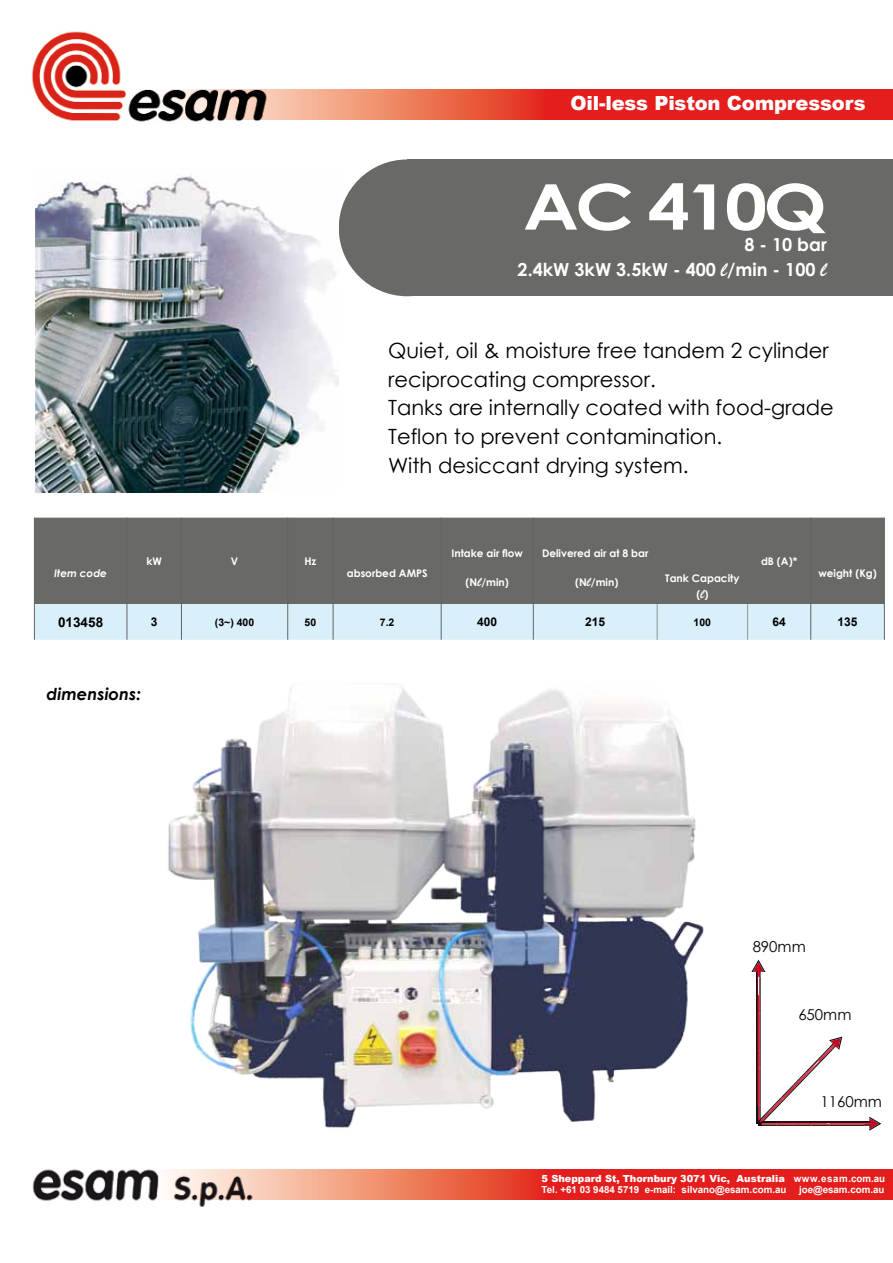
<style>
.page{position:relative;width:893px;height:1263px;background:#fff}
.page>*{position:absolute;margin:0;border:0;box-sizing:border-box;transform-origin:0 0}
.t1{font:700 63px "Century Gothic";letter-spacing:-.05em;color:#fff;scale:1.2 1}
.t2{font:21px/28.7px "Century Gothic";color:#000}
.t3{font:900 19.5px "Arial";letter-spacing:-.01em;color:#fff}
.t4{font:700 18px/25.2px "Century Gothic";color:#fff;text-align:right}
.t5{font:italic 700 16.5px "Century Gothic";color:#000}
.t6{font:15px "Century Gothic";color:#000}
.t7{font:700 13.5px "Arial";color:#000}
.t8{font:700 12px "Arial";color:#000}
.t9{font:700 10.5px/16.2px "Century Gothic";color:#fff;text-align:center}
.t10{font:700 10.5px "Arial";color:#000}
.t11{font:italic 700 10.5px "Century Gothic";color:#fff}
.t12{font:900 9.75px/11.7px "Arial";color:#fff}
.t13{font:700 9.75px/11.7px "Arial";letter-spacing:.06em;color:#fff;text-align:center}
.s1{font-family:"Brush Script Std";font-weight:400;font-size:21px}
.s2{font-family:"Brush Script Std";font-weight:400;font-size:13.5px}
.s3{font-weight:700}
.s4{font-style:inherit}
</style>
<div class="page">
<div style="left:339px;top:159px;width:137px;height:137px;background:#696965;border-radius:50%"></div>
<div style="left:407px;top:159px;width:486px;height:137px;background:#696965"></div>
<svg style="left:269px;top:90px;width:624px;height:29px;background:#e7483b"></svg>
<img style="left:31px;top:31px;width:238px;height:91px">
<svg style="left:259px;top:1170px;width:634px;height:29px;background:#e84a3d"></svg>
<img style="left:32px;top:1169px;width:227px;height:38px">
<div style="left:35px;top:518px;width:849px;height:86px;background:#696965"></div>
<div style="left:35px;top:604px;width:849px;height:36px;background:#d9eff9"></div>
<div style="left:657px;top:604px;width:90px;height:36px;background:#d9eff9"></div>
<hr style="left:657px;top:604px;width:1px;height:36px;background:#9c9e9f">
<hr style="left:747px;top:604px;width:1px;height:36px;background:#9c9e9f">
<hr style="left:34px;top:518px;width:1px;height:86px;background:#636362">
<hr style="left:127px;top:518px;width:1px;height:86px;background:#636362">
<hr style="left:181px;top:518px;width:1px;height:86px;background:#636362">
<hr style="left:287px;top:518px;width:1px;height:86px;background:#636362">
<hr style="left:333px;top:518px;width:1px;height:86px;background:#636362">
<hr style="left:441px;top:518px;width:1px;height:86px;background:#636362">
<hr style="left:533px;top:518px;width:1px;height:86px;background:#636362">
<hr style="left:810px;top:518px;width:1px;height:86px;background:#636362">
<hr style="left:884px;top:518px;width:1px;height:86px;background:#636362">
<hr style="left:34px;top:604px;width:1px;height:36px;background:#636362">
<hr style="left:127px;top:604px;width:1px;height:36px;background:#636362">
<hr style="left:181px;top:604px;width:1px;height:36px;background:#636362">
<hr style="left:287px;top:604px;width:1px;height:36px;background:#636362">
<hr style="left:333px;top:604px;width:1px;height:36px;background:#636362">
<hr style="left:441px;top:604px;width:1px;height:36px;background:#636362">
<hr style="left:533px;top:604px;width:1px;height:36px;background:#636362">
<hr style="left:810px;top:604px;width:1px;height:36px;background:#636362">
<hr style="left:884px;top:604px;width:1px;height:36px;background:#636362">
<img style="left:35px;top:175px;width:304px;height:318px">
<svg style="left:758px;top:959px;width:123px;height:172px"></svg>
<img style="left:168px;top:683px;width:590px;height:445px">
<p class="t3" style="left:570px;top:89px;width:297px">Oil-less Piston Compressors</p>
<h1 class="t1" style="left:523px;top:159px;width:255px">AC 410Q</h1>
<p class="t4" style="left:518px;top:231px;width:311px">8 - 10 bar<br>2.4kW 3kW 3.5kW - 400 <span class="s1">l</span>/min - 100 <span class="s1">l</span></p>
<p class="t11" style="left:54px;top:566px;width:54px">Item code</p>
<p class="t9" style="left:146px;top:552px;width:17px">kW</p>
<p class="t9" style="left:231px;top:552px;width:9px">V</p>
<p class="t9" style="left:304px;top:552px;width:13px">Hz</p>
<p class="t2" style="left:388px;top:336px;width:447px">Quiet, oil &amp; moisture free tandem 2 cylinder reciprocating compressor.<br>Tanks are internally coated with food-grade Teflon to prevent contamination.<br>With desiccant drying system.</p>
<p class="t9" style="left:347px;top:565px;width:82px">absorbed AMPS</p>
<p class="t9" style="left:452px;top:544px;width:73px">Intake air flow</p>
<p class="t9" style="left:466px;top:573px;width:45px">(N<span class="s2">l</span>/min)</p>
<p class="t9" style="left:542px;top:544px;width:108px">Delivered air at 8 bar</p>
<p class="t9" style="left:575px;top:573px;width:45px">(N<span class="s2">l</span>/min)</p>
<p class="t9" style="left:665px;top:569px;width:76px">Tank Capacity (<span class="s2">l</span>)</p>
<p class="t9" style="left:761px;top:552px;width:38px">dB (A)*</p>
<p class="t9" style="left:818px;top:565px;width:60px">weight (Kg)</p>
<p class="t7" style="left:58px;top:613px;width:47px">013458</p>
<p class="t8" style="left:151px;top:614px;width:8px">3</p>
<p class="t10" style="left:215px;top:615px;width:41px">(3~) 400</p>
<p class="t10" style="left:305px;top:615px;width:13px">50</p>
<p class="t10" style="left:380px;top:615px;width:16px">7.2</p>
<p class="t8" style="left:477px;top:614px;width:22px">400</p>
<p class="t8" style="left:585px;top:614px;width:22px">215</p>
<p class="t10" style="left:694px;top:615px;width:19px">100</p>
<p class="t8" style="left:772px;top:614px;width:15px">64</p>
<p class="t8" style="left:837px;top:614px;width:22px">135</p>
<p class="t5" style="left:47px;top:681px;width:96px">dimensions:</p>
<p class="t6" style="left:753px;top:936px;width:55px">890mm</p>
<p class="t6" style="left:798px;top:1004px;width:55px">650mm</p>
<p class="t6" style="left:820px;top:1091px;width:63px">1160mm</p>
<p class="t12" style="left:542px;top:1172px;width:246px">5 Sheppard St, Thornbury 3071 Vic, Australia<br><span class="s3">Tel. +</span><span class="s3">61 03 9484 5719 e-mail: silvano@esam.com.au</span></p>
<p class="t13" style="left:794px;top:1173px;width:93px">www.esam.<span class="s4">com.au joe</span>@esam.<span class="s4">com.au</span></p>
</div>
